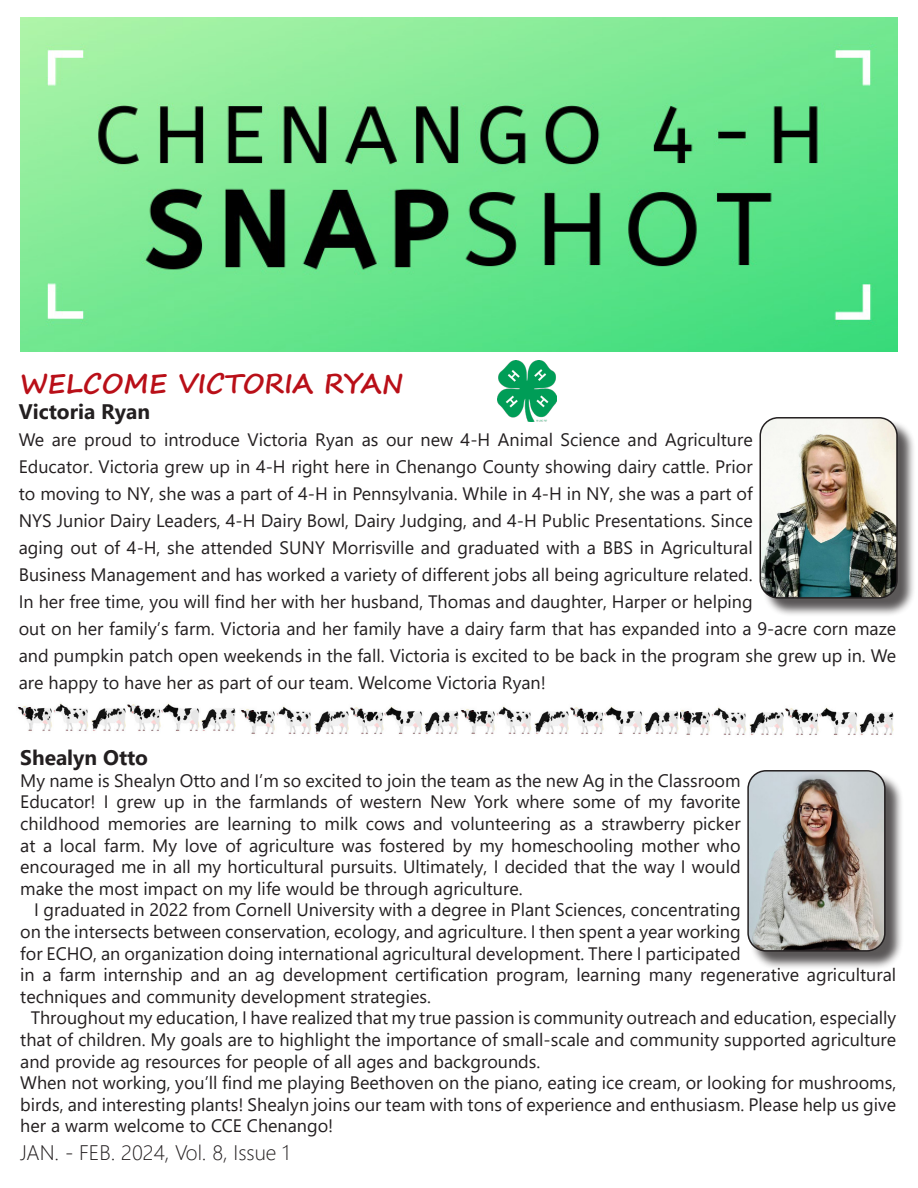
<style>
.page{position:relative;width:918px;height:1188px;background:#fff}
.page>*{position:absolute;margin:0;border:0;box-sizing:border-box;transform-origin:0 0}
.t1{font:700 27px "Segoe Print";color:#b90f18}
.t2{font:300 21px "Segoe UI";color:#231f20}
.t3{font:700 21px "Segoe UI";color:#231f20}
.t4{font:18px/21.6px "Segoe UI";color:#231f20;text-align:justify}
</style>
<div class="page">
<img style="left:680px;top:707px;width:214px;height:28px">
<img style="left:241px;top:706px;width:438px;height:28px">
<img style="left:18px;top:703px;width:218px;height:28px">
<img style="left:20px;top:18px;width:877px;height:333px">
<div style="left:762px;top:419px;width:154px;height:198px;background:#231f20;opacity:.75"></div>
<img style="left:760px;top:418px;width:137px;height:180px">
<div style="left:760px;top:417px;width:138px;height:182px;border:2px solid #231f20;border-radius:18px"></div>
<img style="left:498px;top:360px;width:58px;height:62px">
<div style="left:750px;top:772px;width:154px;height:198px;background:#231f20;opacity:.75"></div>
<img style="left:750px;top:772px;width:135px;height:179px">
<div style="left:747px;top:770px;width:139px;height:182px;border:2px solid #231f20;border-radius:18px"></div>
<p class="t1" style="left:20px;top:358px;width:385px">WELCOME VICTORIA RYAN</p>
<p class="t3" style="left:19px;top:392px;width:133px">Victoria Ryan</p>
<p class="t4" style="left:19px;top:424px;width:736px;line-height:27px">We are proud to introduce Victoria Ryan as our new 4-H Animal Science and Agriculture Educator. Victoria grew up in 4-H right here in Chenango County showing dairy cattle. Prior to moving to NY, she was a part of 4-H in Pennsylvania. While in 4-H in NY, she was a part of NYS Junior Dairy Leaders, 4-H Dairy Bowl, Dairy Judging, and 4-H Public Presentations. Since aging out of 4-H, she attended SUNY Morrisville and graduated with a BBS in Agricultural Business Management and has worked a variety of different jobs all being agriculture related.</p>
<p class="t4" style="left:19px;top:586px;width:879px;line-height:27px;text-align:left">In her free time, you will find her with her husband, Thomas and daughter, Harper or helping<br>out on her family’s farm. Victoria and her family have a dairy farm that has expanded into a 9-acre corn maze and pumpkin patch open weekends in the fall. Victoria is excited to be back in the program she grew up in. We are happy to have her as part of our team. Welcome Victoria Ryan!</p>
<p class="t3" style="left:20px;top:738px;width:129px">Shealyn Otto</p>
<p class="t4" style="left:20px;top:768px;width:722px">My name is Shealyn Otto and I’m so excited to join the team as the new Ag in the Classroom Educator! I grew up in the farmlands of western New York where some of my favorite childhood memories are learning to milk cows and volunteering as a strawberry picker at a local farm. My love of agriculture was fostered by my homeschooling mother who encouraged me in all my horticultural pursuits. Ultimately, I decided that the way I would make the most impact on my life would be through agriculture.</p>
<p class="t4" style="left:20px;top:898px;width:878px;text-align:left;text-indent:14px">I graduated in 2022 from Cornell University with a degree in Plant Sciences, concentrating<br>on the intersects between conservation, ecology, and agriculture. I then spent a year working<br>for ECHO, an organization doing international agricultural development. There I participated<br>in a farm internship and an ag development certification program, learning many regenerative agricultural techniques and community development strategies.</p>
<p class="t4" style="left:20px;top:1006px;width:878px;text-indent:10px">Throughout my education, I have realized that my true passion is community outreach and education, especially that of children. My goals are to highlight the importance of small-scale and community supported agriculture and provide ag resources for people of all ages and backgrounds.</p>
<p class="t4" style="left:20px;top:1071px;width:878px">When not working, you’ll find me playing Beethoven on the piano, eating ice cream, or looking for mushrooms, birds, and interesting plants! Shealyn joins our team with tons of experience and enthusiasm. Please help us give her a warm welcome to CCE Chenango!</p>
<p class="t2" style="left:20px;top:1133px;width:271px">JAN. - FEB. 2024, Vol. 8, Issue 1</p>
</div>
